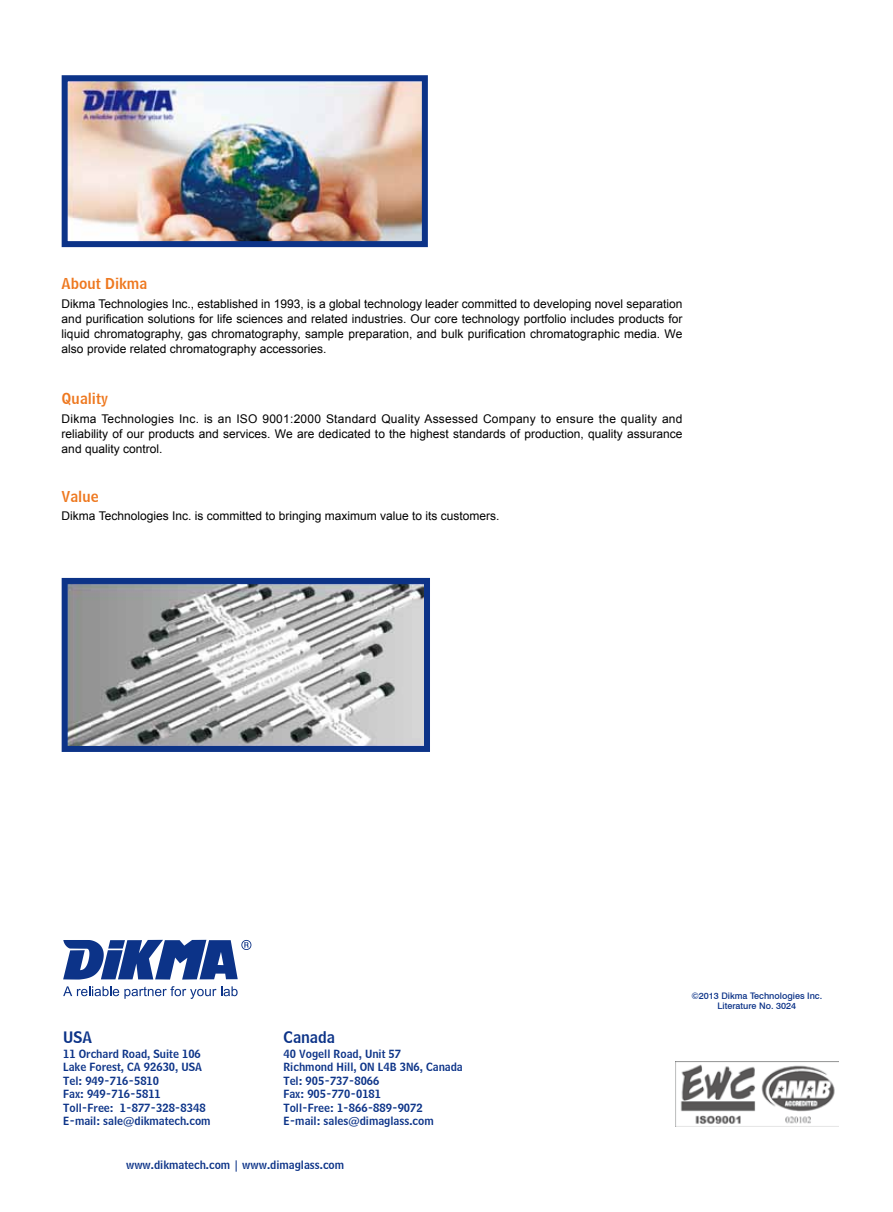
<style>
.page{position:relative;width:893px;height:1212px;background:#fff}
.page>*{position:absolute;margin:0;border:0;box-sizing:border-box;transform-origin:0 0}
.t1{font:15.75px "Bell Centennial BT Name And Number";color:#0c3388}
.t2{font:15px "Bell Centennial BT Name And Number";color:#ee781f}
.t3{font:12px/15px "Arial";color:#000;text-align:justify}
.t4{font:11.25px/13.5px "Bell Centennial BT Name And Number";color:#0c3388}
.t5{font:500 9px/10.8px "Swiss 721 BT";color:#0c3388;text-align:center}
</style>
<div class="page">
<img style="left:61px;top:75px;width:367px;height:173px">
<svg style="left:61px;top:577px;width:369px;height:175px;background:#a1a6ae"></svg>
<svg style="left:63px;top:940px;width:188px;height:39px"></svg>
<svg style="left:63px;top:986px;width:175px;height:13px"></svg>
<img style="left:675px;top:1061px;width:163px;height:65px">
<p class="t2" style="left:62px;top:274px;width:87px">About Dikma</p>
<p class="t3" style="left:62px;top:296px;width:622px">Dikma Technologies Inc., established in 1993, is a global technology leader committed to developing novel separation and purification solutions for life sciences and related industries. Our core technology portfolio includes products for liquid chromatography, gas chromatography, sample preparation, and bulk purification chromatographic media. We also provide related chromatography accessories.</p>
<p class="t2" style="left:62px;top:389px;width:48px">Quality</p>
<p class="t3" style="left:62px;top:411px;width:622px">Dikma Technologies Inc. is an ISO 9001:2000 Standard Quality Assessed Company to ensure the quality and reliability of our products and services. We are dedicated to the highest standards of production, quality assurance and quality control.</p>
<p class="t2" style="left:62px;top:487px;width:39px">Value</p>
<p class="t3" style="left:62px;top:508px;width:439px">Dikma Technologies Inc. is committed to bringing maximum value to its customers.</p>
<h1 class="t1" style="left:283px;top:1027px;width:53px">Canada</h1>
<p class="t4" style="left:283px;top:1047px;width:181px">40 Vogell Road, Unit 57<br>Richmond Hill, ON L4B 3N6, Canada<br>Tel: 905-737-8066<br>Fax: 905-770-0181<br>Toll-Free: 1-866-889-9072<br>E-mail: sales@dimaglass.com</p>
<p class="t4" style="left:126px;top:1158px;width:220px">www.dikmatech.com | www.dimaglass.com</p>
<h1 class="t1" style="left:63px;top:1027px;width:30px">USA</h1>
<p class="t4" style="left:63px;top:1047px;width:149px">11 Orchard Road, Suite 106<br>Lake Forest, CA 92630, USA<br>Tel: 949-716-5810<br>Fax: 949-716-5811<br>Toll-Free: 1-877-328-8348<br>E-mail: sale@dikmatech.com</p>
<p class="t5" style="left:691px;top:990px;width:132px">©2013 Dikma Technologies Inc.<br>Literature No. 3024</p>
</div>
